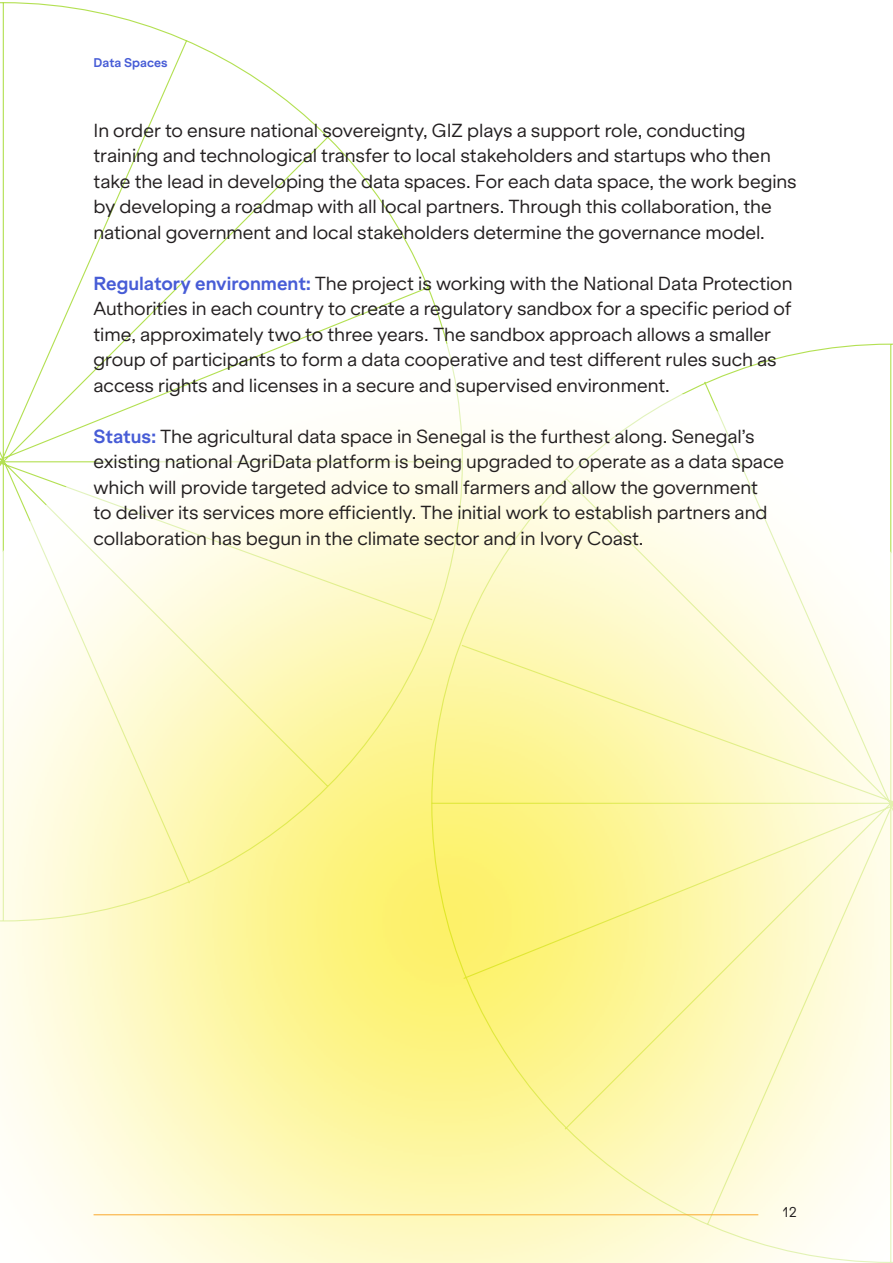
<style>
.page{position:relative;width:893px;height:1263px;background:#fff}
.page>*{position:absolute;margin:0;border:0;box-sizing:border-box;transform-origin:0 0}
.t1{font:18px/25.5px "Klarheit Grotesk";letter-spacing:-.005em;color:#231f20}
.t2{font:13.5px "Klarheit Grotesk";color:#231f20}
.t3{font:700 12px "Klarheit Grotesk";color:#475cd6}
.s1{font-weight:700;color:#475cd6}
</style>
<div class="page">
<svg style="left:0;top:2px;width:448px;height:342px"></svg>
<img style="left:0;top:344px;width:893px;height:919px">
<hr style="left:94px;top:1214px;width:664px;height:1px;background:#faa82b">
<p class="t3" style="left:94px;top:53px;width:76px">Data Spaces</p>
<p class="t1" style="left:94px;top:115px;width:705px">In order to ensure national sovereignty, GIZ plays a support role, conducting training and technological transfer to local stakeholders and startups who then take the lead in developing the data spaces. For each data space, the work begins by developing a roadmap with all local partners. Through this collaboration, the national government and local stakeholders determine the governance model.</p>
<p class="t1" style="left:94px;top:268px;width:700px"><span class="s1">Regulatory environment:</span> The project is working with the National Data Protection Authorities in each country to create a regulatory sandbox for a specific period of time, approximately two to three years. The sandbox approach allows a smaller group of participants to form a data cooperative and test different rules such as access rights and licenses in a secure and supervised environment.</p>
<p class="t1" style="left:94px;top:421px;width:692px"><span class="s1">Status:</span> The agricultural data space in Senegal is the furthest along. Senegal’s existing national AgriData platform is being upgraded to operate as a data space which will provide targeted advice to small farmers and allow the government<br>to deliver its services more efficiently. The initial work to establish partners and collaboration has begun in the climate sector and in Ivory Coast.</p>
<p class="t2" style="left:783px;top:1201px;width:15px">12</p>
</div>
